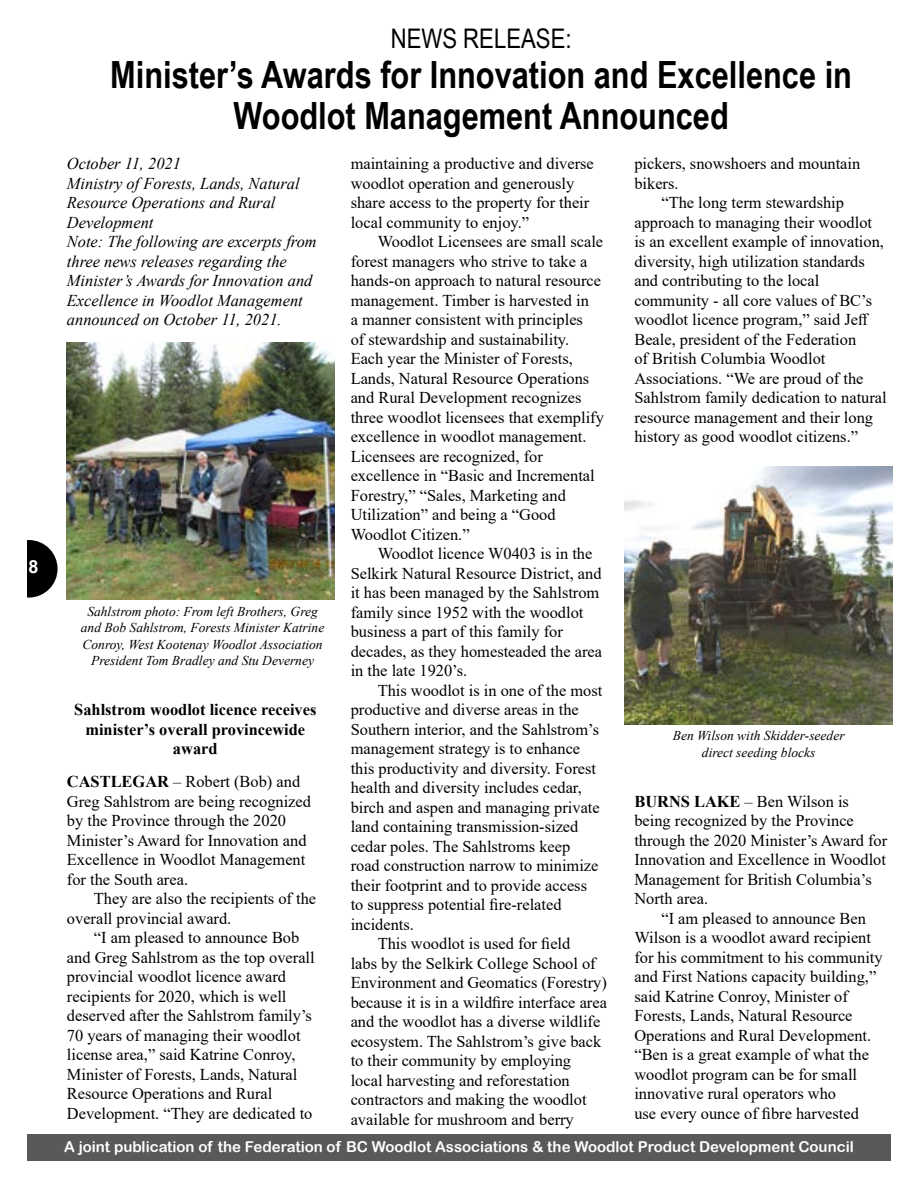
<style>
.page{position:relative;width:918px;height:1188px;background:#fff}
.page>*{position:absolute;margin:0;border:0;box-sizing:border-box;transform-origin:0 0}
.t1{font:700 37.5px/40.5px "Arial Narrow";color:#000;text-align:center}
.t2{font:27px "Arial Narrow";color:#000}
.t3{font:700 18px "Arial";color:#fff}
.t4{font:16.5px/19.5px "Times New Roman";color:#000}
.t5{font:italic 16.5px/19.5px "Times New Roman";color:#000}
.t6{font:700 16.5px/19.5px "Times New Roman";color:#000;text-align:center}
.t7{font:15px "Arial Rounded MT Bold";color:#fff}
.t8{font:italic 13.5px/16.5px "Times New Roman";color:#000;text-align:center}
.s1{font-weight:700}
</style>
<div class="page">
<div style="left:27px;top:1134px;width:864px;height:27px;background:#58595b"></div>
<div style="left:0;top:540px;width:58px;height:58px;background:#000;border-radius:50%"></div>
<div style="left:0;top:504px;width:27px;height:134px;background:#fff"></div>
<img style="left:67px;top:342px;width:267px;height:258px">
<img style="left:624px;top:467px;width:268px;height:257px">
<p class="t3" style="left:28px;top:554px;width:12px">8</p>
<h2 class="t2" style="left:391px;top:18px;width:182px">NEWS RELEASE:</h2>
<h1 class="t1" style="left:110px;top:53px;width:743px">Minister’s Awards for Innovation and Excellence in<br>Woodlot Management Announced</h1>
<p class="t5" style="left:67px;top:153px;width:251px">October 11, 2021<br>Ministry of Forests, Lands, Natural<br>Resource Operations and Rural<br>Development<br>Note: The following are excerpts from three news releases regarding the<br>Minister’s Awards for Innovation and<br>Excellence in Woodlot Management announced on October 11, 2021.</p>
<p class="t8" style="left:81px;top:602px;width:245px">Sahlstrom photo: From left Brothers, Greg and Bob Sahlstrom, Forests Minister Katrine Conroy, West Kootenay Woodlot Association President Tom Bradley and Stu Deverney</p>
<p class="t6" style="left:74px;top:699px;width:244px">Sahlstrom woodlot licence receives minister’s overall provincewide award</p>
<p class="t4" style="left:67px;top:771px;width:246px"><span class="s1">CASTLEGAR</span> – Robert (Bob) and<br>Greg Sahlstrom are being recognized by the Province through the 2020<br>Minister’s Award for Innovation and<br>Excellence in Woodlot Management for the South area.</p>
<p class="t4" style="left:67px;top:888px;width:251px;text-indent:27px">They are also the recipients of the overall provincial award.</p>
<p class="t4" style="left:67px;top:927px;width:249px;text-indent:27px">“I am pleased to announce Bob and Greg Sahlstrom as the top overall provincial woodlot licence award recipients for 2020, which is well deserved after the Sahlstrom family’s 70 years of managing their woodlot license area,” said Katrine Conroy, Minister of Forests, Lands, Natural Resource Operations and Rural Development. “They are dedicated to</p>
<p class="t4" style="left:351px;top:153px;width:245px">maintaining a productive and diverse woodlot operation and generously share access to the property for their local community to enjoy.”</p>
<p class="t4" style="left:351px;top:231px;width:255px;text-indent:27px">Woodlot Licensees are small scale forest managers who strive to take a hands-on approach to natural resource management. Timber is harvested in<br>a manner consistent with principles<br>of stewardship and sustainability.<br>Each year the Minister of Forests, Lands, Natural Resource Operations and Rural Development recognizes three woodlot licensees that exemplify excellence in woodlot management.<br>Licensees are recognized, for excellence in “Basic and Incremental Forestry,” “Sales, Marketing and Utilization” and being a “Good Woodlot Citizen.”</p>
<p class="t4" style="left:351px;top:543px;width:253px;text-indent:27px">Woodlot licence W0403 is in the<br>Selkirk Natural Resource District, and it has been managed by the Sahlstrom family since 1952 with the woodlot business a part of this family for decades, as they homesteaded the area in the late 1920’s.</p>
<p class="t4" style="left:378px;top:680px;width:226px">This woodlot is in one of the most</p>
<p class="t4" style="left:351px;top:699px;width:230px">productive and diverse areas in the</p>
<p class="t4" style="left:351px;top:719px;width:250px">Southern interior, and the Sahlstrom’s</p>
<p class="t4" style="left:351px;top:738px;width:231px">management strategy is to enhance</p>
<p class="t4" style="left:351px;top:758px;width:247px">this productivity and diversity. Forest</p>
<p class="t4" style="left:351px;top:778px;width:233px">health and diversity includes cedar,</p>
<p class="t4" style="left:351px;top:797px;width:251px">birch and aspen and managing private</p>
<p class="t4" style="left:351px;top:817px;width:229px">land containing transmission-sized</p>
<p class="t4" style="left:351px;top:836px;width:221px">cedar poles. The Sahlstroms keep</p>
<p class="t4" style="left:351px;top:856px;width:249px">road construction narrow to minimize</p>
<p class="t4" style="left:351px;top:875px;width:238px">their footprint and to provide access</p>
<p class="t4" style="left:351px;top:895px;width:212px">to suppress potential fire-related</p>
<p class="t4" style="left:351px;top:914px;width:65px">incidents.</p>
<p class="t4" style="left:378px;top:934px;width:194px">This woodlot is used for field</p>
<p class="t4" style="left:351px;top:953px;width:247px">labs by the Selkirk College School of</p>
<p class="t4" style="left:351px;top:973px;width:258px">Environment and Geomatics (Forestry)</p>
<p class="t4" style="left:351px;top:992px;width:258px">because it is in a wildfire interface area</p>
<p class="t4" style="left:351px;top:1012px;width:251px">and the woodlot has a diverse wildlife</p>
<p class="t4" style="left:351px;top:1031px;width:252px">ecosystem. The Sahlstrom’s give back</p>
<p class="t4" style="left:351px;top:1051px;width:222px">to their community by employing</p>
<p class="t4" style="left:351px;top:1070px;width:221px">local harvesting and reforestation</p>
<p class="t4" style="left:351px;top:1090px;width:237px">contractors and making the woodlot</p>
<p class="t4" style="left:351px;top:1109px;width:225px">available for mushroom and berry</p>
<p class="t4" style="left:634px;top:154px;width:227px">pickers, snowshoers and mountain bikers.</p>
<p class="t4" style="left:634px;top:193px;width:254px;text-indent:27px">“The long term stewardship approach to managing their woodlot is an excellent example of innovation, diversity, high utilization standards and contributing to the local community - all core values of BC’s woodlot licence program,” said Jeff Beale, president of the Federation<br>of British Columbia Woodlot Associations. “We are proud of the Sahlstrom family dedication to natural resource management and their long history as good woodlot citizens.”</p>
<p class="t8" style="left:673px;top:727px;width:173px">Ben Wilson with Skidder-seeder direct seeding blocks</p>
<p class="t4" style="left:634px;top:791px;width:254px"><span class="s1">BURNS LAKE</span> – Ben Wilson is being recognized by the Province through the 2020 Minister’s Award for<br>Innovation and Excellence in Woodlot<br>Management for British Columbia’s<br>North area.</p>
<p class="t4" style="left:634px;top:908px;width:250px;text-indent:27px">“I am pleased to announce Ben Wilson is a woodlot award recipient for his commitment to his community and First Nations capacity building,” said Katrine Conroy, Minister of Forests, Lands, Natural Resource Operations and Rural Development. “Ben is a great example of what the woodlot program can be for small innovative rural operators who<br>use every ounce of fibre harvested</p>
<p class="t7" style="left:64px;top:1138px;width:791px">A joint publication of the Federation of BC Woodlot Associations &amp; the Woodlot Product Development Council</p>
</div>
